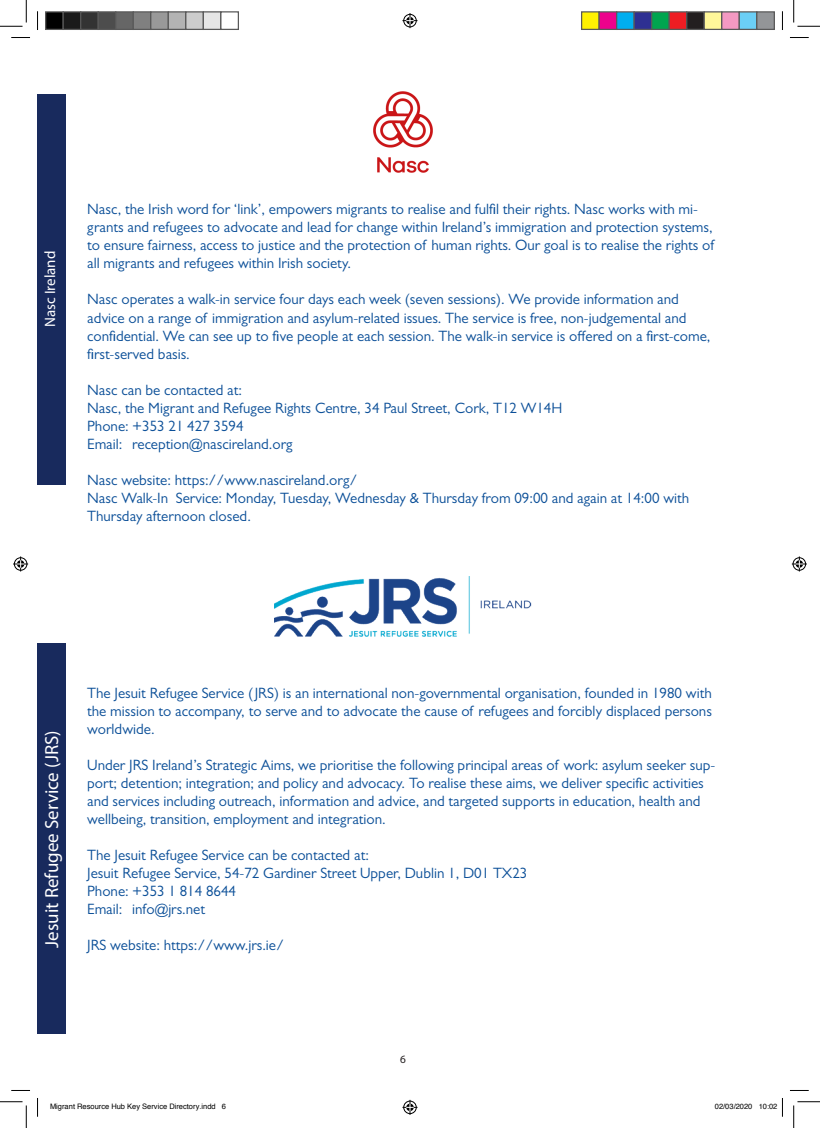
<style>
.page{position:relative;width:820px;height:1128px;background:#fff}
.page>*{position:absolute;margin:0;border:0;box-sizing:border-box;transform-origin:0 0}
.Body_Text{font:18.88px "Myriad Pro";color:#fff}
.t1{font:15px/18px "Gill Sans MT Pro";color:#0b4f98}
.Body_Text-2{font:15px "Myriad Pro";color:#fff}
.t2{font:11.25px "Myriad Pro";color:#231f20}
.t3{font:7.5px "Helvetica";color:#000}
</style>
<div class="page">
<div style="left:38px;top:94px;width:28px;height:390px;background:#182a5d"></div>
<div style="left:38px;top:643px;width:28px;height:391px;background:#182a5d"></div>
<img style="left:373px;top:91px;width:60px;height:82px">
<img style="left:274px;top:576px;width:256px;height:60px">
<svg style="left:11px;top:37px;width:19px;height:1px"></svg>
<svg style="left:790px;top:37px;width:18px;height:1px"></svg>
<svg style="left:11px;top:1090px;width:19px;height:1px"></svg>
<svg style="left:790px;top:1090px;width:18px;height:1px"></svg>
<svg style="left:37px;top:11px;width:1px;height:19px"></svg>
<svg style="left:37px;top:1098px;width:1px;height:18px"></svg>
<svg style="left:781px;top:12px;width:1px;height:18px"></svg>
<svg style="left:0;top:0;width:27px;height:27px"></svg>
<svg style="left:0;top:1101px;width:27px;height:26px"></svg>
<svg style="left:793px;top:0;width:26px;height:27px"></svg>
<svg style="left:793px;top:1101px;width:26px;height:26px"></svg>
<svg style="left:402px;top:13px;width:15px;height:15px"></svg>
<svg style="left:402px;top:1099px;width:15px;height:15px"></svg>
<svg style="left:13px;top:556px;width:15px;height:15px"></svg>
<svg style="left:791px;top:556px;width:15px;height:15px"></svg>
<div style="left:46px;top:12px;width:17px;height:17px;background:#000"></div>
<div style="left:45px;top:11px;width:19px;height:19px;border:1px solid #595959"></div>
<div style="left:63px;top:12px;width:18px;height:17px;background:#1a1a1a"></div>
<div style="left:62px;top:11px;width:19px;height:19px;border:1px solid #595959"></div>
<div style="left:81px;top:12px;width:17px;height:17px;background:#333"></div>
<div style="left:80px;top:11px;width:19px;height:19px;border:1px solid #595959"></div>
<div style="left:98px;top:12px;width:18px;height:17px;background:#4d4d4d"></div>
<div style="left:98px;top:11px;width:18px;height:19px;border:1px solid #595959"></div>
<div style="left:116px;top:12px;width:17px;height:17px;background:#666"></div>
<div style="left:115px;top:11px;width:19px;height:19px;border:1px solid #595959"></div>
<div style="left:133px;top:12px;width:18px;height:17px;background:#808080"></div>
<div style="left:132px;top:11px;width:19px;height:19px;border:1px solid #595959"></div>
<div style="left:151px;top:12px;width:17px;height:17px;background:#999"></div>
<div style="left:150px;top:11px;width:19px;height:19px;border:1px solid #595959"></div>
<div style="left:168px;top:12px;width:18px;height:17px;background:#b3b3b3"></div>
<div style="left:168px;top:11px;width:18px;height:19px;border:1px solid #595959"></div>
<div style="left:186px;top:12px;width:17px;height:17px;background:#ccc"></div>
<div style="left:185px;top:11px;width:19px;height:19px;border:1px solid #595959"></div>
<div style="left:203px;top:12px;width:18px;height:17px;background:#e6e6e6"></div>
<div style="left:202px;top:11px;width:19px;height:19px;border:1px solid #595959"></div>
<div style="left:220px;top:11px;width:19px;height:19px;border:1px solid #595959"></div>
<div style="left:581px;top:12px;width:17px;height:17px;background:#fff101"></div>
<div style="left:580px;top:11px;width:19px;height:19px;border:1px solid #595959"></div>
<div style="left:598px;top:12px;width:18px;height:17px;background:#ed028c"></div>
<div style="left:598px;top:11px;width:19px;height:19px;border:1px solid #595959"></div>
<div style="left:616px;top:12px;width:17px;height:17px;background:#00aeef"></div>
<div style="left:615px;top:11px;width:19px;height:19px;border:1px solid #595959"></div>
<div style="left:633px;top:12px;width:18px;height:17px;background:#2e3092"></div>
<div style="left:633px;top:11px;width:19px;height:19px;border:1px solid #595959"></div>
<div style="left:651px;top:12px;width:17px;height:17px;background:#00a54f"></div>
<div style="left:650px;top:11px;width:19px;height:19px;border:1px solid #595959"></div>
<div style="left:668px;top:12px;width:18px;height:17px;background:#ee1d23"></div>
<div style="left:668px;top:11px;width:19px;height:19px;border:1px solid #595959"></div>
<div style="left:686px;top:12px;width:17px;height:17px;background:#231f20"></div>
<div style="left:685px;top:11px;width:19px;height:19px;border:1px solid #595959"></div>
<div style="left:703px;top:12px;width:18px;height:17px;background:#fff79a"></div>
<div style="left:703px;top:11px;width:19px;height:19px;border:1px solid #595959"></div>
<div style="left:721px;top:12px;width:17px;height:17px;background:#f499c2"></div>
<div style="left:720px;top:11px;width:19px;height:19px;border:1px solid #595959"></div>
<div style="left:738px;top:12px;width:18px;height:17px;background:#6bcff6"></div>
<div style="left:738px;top:11px;width:19px;height:19px;border:1px solid #595959"></div>
<div style="left:756px;top:12px;width:17px;height:17px;background:#939598"></div>
<div style="left:755px;top:11px;width:19px;height:19px;border:1px solid #595959"></div>
<svg style="left:781px;top:1098px;width:1px;height:18px"></svg>
<p class="Body_Text-2" style="left:41px;top:327px;width:78px;rotate:-90deg">Nasc Ireland</p>
<p class="t1" style="left:87px;top:200px;width:628px">Nasc, the Irish word for ‘link’, empowers migrants to realise and fulfil their rights. Nasc works with mi&shy;grants and refugees to advocate and lead for change within Ireland’s immigration and protection systems, to ensure fairness, access to justice and the protection of human rights. Our goal is to realise the rights of all migrants and refugees within Irish society.</p>
<p class="t1" style="left:87px;top:290px;width:624px">Nasc operates a walk-in service four days each week (seven sessions). We provide information and advice on a range of immigration and asylum-related issues. The service is free, non-judgemental and confidential. We can see up to five people at each session. The walk-in service is offered on a first-come, first-served basis.</p>
<p class="t1" style="left:87px;top:380px;width:156px">Nasc can be contacted at:</p>
<p class="t1" style="left:87px;top:398px;width:476px">Nasc, the Migrant and Refugee Rights Centre, 34 Paul Street, Cork, T12 W14H</p>
<p class="t1" style="left:87px;top:416px;width:158px">Phone: +353 21 427 3594</p>
<p class="t1" style="left:87px;top:434px;width:207px">Email: reception@nascireland.org</p>
<p class="t1" style="left:87px;top:470px;width:271px">Nasc website: https://www.nascireland.org/</p>
<p class="t1" style="left:87px;top:488px;width:603px">Nasc Walk-In Service: Monday, Tuesday, Wednesday &amp; Thursday from 09:00 and again at 14:00 with<br>Thursday afternoon closed.</p>
<p class="Body_Text" style="left:40px;top:947px;width:218px;rotate:-90deg">Jesuit Refugee Service (JRS)</p>
<p class="t1" style="left:87px;top:684px;width:626px;text-align:justify">The Jesuit Refugee Service (JRS) is an international non-governmental organisation, founded in 1980 with the mission to accompany, to serve and to advocate the cause of refugees and forcibly displaced persons worldwide.</p>
<p class="t1" style="left:87px;top:756px;width:629px">Under JRS Ireland’s Strategic Aims, we prioritise the following principal areas of work: asylum seeker sup&shy;port; detention; integration; and policy and advocacy. To realise these aims, we deliver specific activities and services including outreach, information and advice, and targeted supports in education, health and wellbeing, transition, employment and integration.</p>
<p class="t1" style="left:87px;top:846px;width:283px">The Jesuit Refugee Service can be contacted at:</p>
<p class="t1" style="left:87px;top:864px;width:441px">Jesuit Refugee Service, 54-72 Gardiner Street Upper, Dublin 1, D01 TX23</p>
<p class="t1" style="left:87px;top:882px;width:150px">Phone: +353 1 814 8644</p>
<p class="t1" style="left:87px;top:900px;width:119px">Email: info@jrs.net</p>
<p class="t1" style="left:87px;top:936px;width:198px">JRS website: https://www.jrs.ie/</p>
<p class="t2" style="left:400px;top:1051px;width:7px">6</p>
<p class="t3" style="left:50px;top:1100px;width:177px">Migrant Resource Hub Key Service Directory.indd 6</p>
<p class="t3" style="left:714px;top:1100px;width:64px">02/03/2020 10:02</p>
</div>
